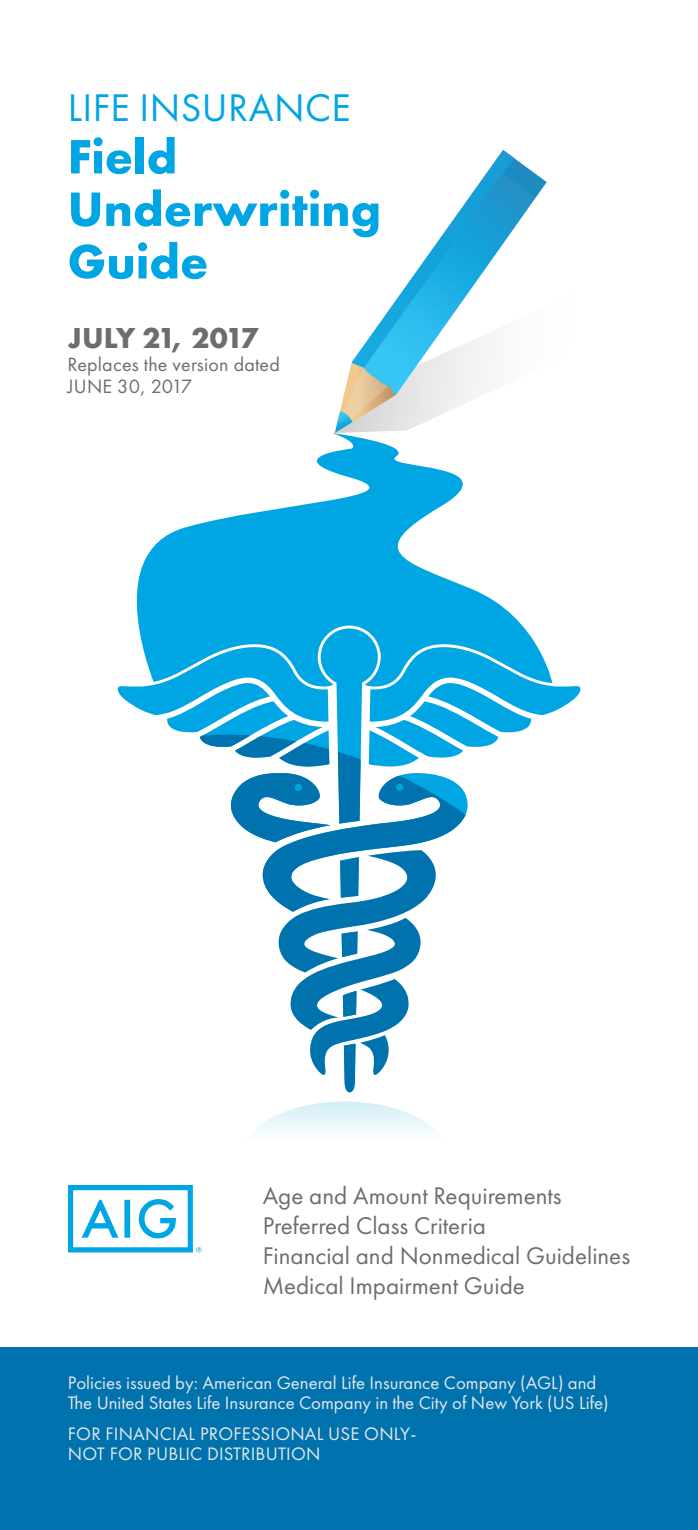
<style>
.page{position:relative;width:698px;height:1530px;background:#fff}
.page>*{position:absolute;margin:0;border:0;box-sizing:border-box;transform-origin:0 0}
.t1{font:700 50px/52.5px "Futura PT";color:#00a5e3}
.t2{font:40px "Futura PT";letter-spacing:.01em;color:#00a5e3}
.t3{font:700 30px "Futura PT";letter-spacing:-.065em;color:#6c6d70}
.t4{font:25px/30px "Futura PT";color:#6c6d70}
.t5{font:20px/22.5px "Futura PT";letter-spacing:.01em;color:#6c6d70}
.t6{font:18.75px/20px "Futura PT";color:#e6e7e9}
</style>
<div class="page">
<div style="left:0;top:1348px;width:698px;height:182px;background:#0073ae"></div>
<svg style="left:136px;top:433px;width:384px;height:190px;fill:#00a5e3"></svg>
<svg style="left:514px;top:158px;width:32px;height:70px"></svg>
<svg style="left:335px;top:150px;width:179px;height:283px"></svg>
<svg style="left:117px;top:623px;width:464px;height:470px"></svg>
<svg style="left:253px;top:1102px;width:184px;height:30px"></svg>
<svg style="left:68px;top:1185px;width:133px;height:67px"></svg>
<h2 class="t2" style="left:68px;top:84px;width:284px">LIFE INSURANCE</h2>
<h1 class="t1" style="left:68px;top:129px;width:315px">Field<br>Underwriting<br>Guide</h1>
<h3 class="t3" style="left:68px;top:319px;width:192px">JULY 21, 2017</h3>
<p class="t5" style="left:68px;top:353px;width:214px">Replaces the version dated<br>JUNE 30, 2017</p>
<h3 class="t4" style="left:262px;top:1181px;width:369px">Age and Amount Requirements<br>Preferred Class Criteria<br>Financial and Nonmedical Guidelines<br>Medical Impairment Guide</h3>
<p class="t6" style="left:68px;top:1372px;width:542px">Policies issued by: American General Life Insurance Company (AGL) and<br>The United States Life Insurance Company in the City of New York (US Life)</p>
<p class="t6" style="left:68px;top:1424px;width:350px">FOR FINANCIAL PROFESSIONAL USE ONLY-<br>NOT FOR PUBLIC DISTRIBUTION</p>
</div>
